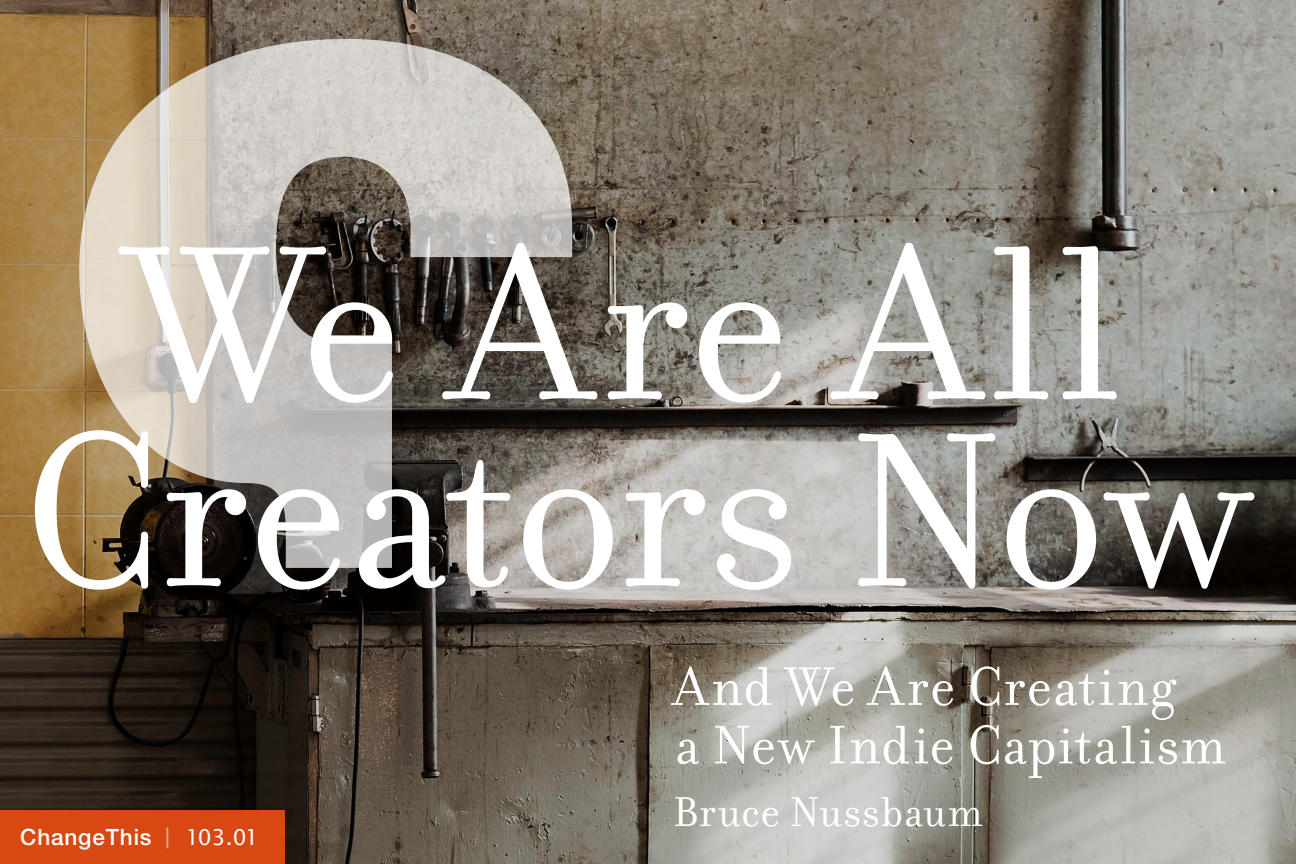
<style>
.page{position:relative;width:1296px;height:864px;background:#fff}
.page>*{position:absolute;margin:0;border:0;box-sizing:border-box;transform-origin:0 0}
.t1{font:236.25px/187px "Filosofia OT";color:#fff;text-align:center}
.t2{font:58.5px/58.5px "Filosofia OT";letter-spacing:.02em;color:#fff}
.t3{font:45px "Filosofia OT";letter-spacing:.02em;color:#fff}
.t4{font:500 22.5px "Helvetica Neue";letter-spacing:.035em;color:#fff}
.s1{font-family:"Lucida Sans EFOP";font-weight:400;font-size:24.75px;color:#d1b596}
.s2{font-family:"Lucida Sans EFOP";font-weight:400;font-size:23.62px}
</style>
<div class="page">
<img style="left:0;top:0;width:1296px;height:864px">
<svg style="left:79px;top:39px;width:493px;height:529px;background:#978f84"></svg>
<div style="left:0;top:810px;width:285px;height:54px;background:#d74812"></div>
<h1 class="t1" style="left:24px;top:234px;width:1230px">We Are All<br>Creators Now</h1>
<p class="t4" style="left:20px;top:823px;width:240px">ChangeThis <span class="s1">|</span> <span class="s2">103.01</span></p>
<p class="t2" style="left:673px;top:658px;width:554px">And We Are Creating<br>a New Indie Capitalism</p>
<p class="t3" style="left:673px;top:788px;width:311px">Bruce Nussbaum</p>
</div>
